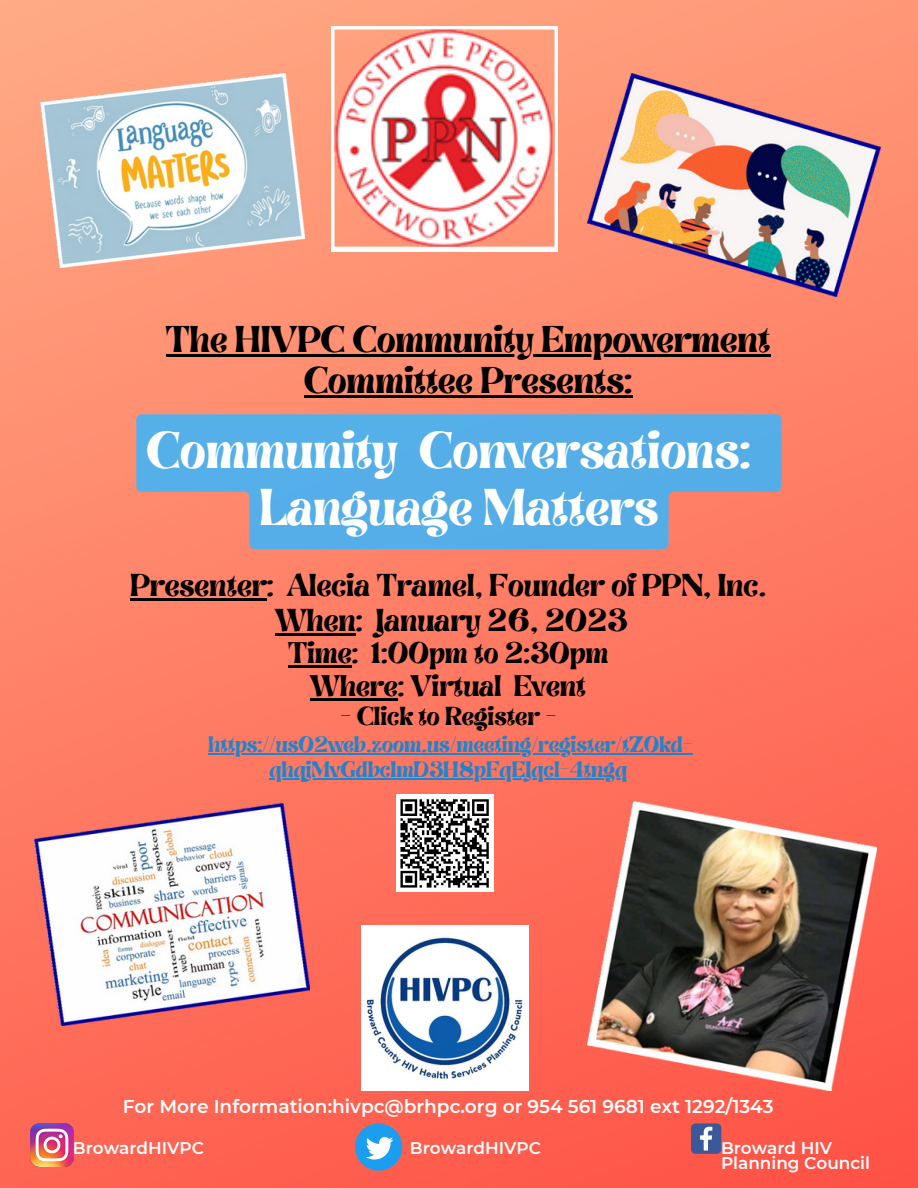
<style>
.page{position:relative;width:918px;height:1188px;background:#fff}
.page>*{position:absolute;margin:0;border:0;box-sizing:border-box;transform-origin:0 0}
.t1{font:41.55px "Brasika Display";color:#fff}
.t2{font:30px/41.7px "Brasika Display";color:#000;text-align:center}
.t3{font:25.5px "Brasika Display";color:#000}
.t4{font:24px "Brasika Display";color:#000}
.t5{font:21px "Brasika Display";color:#000}
.t6{font:600 18.6px "Montserrat";color:#fff}
.t7{font:18px/24.8px "Brasika Display";color:#1f84cd;text-align:center}
.t8{font:600 16.8px/15.1px "Montserrat";color:#fff}
</style>
<div class="page">
<img style="left:0;top:0;width:918px;height:1188px">
<img style="left:40px;top:74px;width:265px;height:193px">
<img style="left:332px;top:26px;width:226px;height:225px">
<img style="left:587px;top:74px;width:294px;height:222px">
<img style="left:361px;top:925px;width:168px;height:166px">
<img style="left:587px;top:801px;width:289px;height:289px">
<img style="left:34px;top:803px;width:276px;height:222px">
<img style="left:31px;top:1123px;width:42px;height:43px">
<svg style="left:355px;top:1123px;width:47px;height:48px;background:#739fce"></svg>
<svg style="left:691px;top:1123px;width:30px;height:31px"></svg>
<div style="left:396px;top:794px;width:98px;height:98px;background:#fff"></div>
<svg style="left:400px;top:799px;width:89px;height:89px"></svg>
<svg style="left:136px;top:414px;width:646px;height:135px;background:#6ea7d4"></svg>
<hr style="left:166px;top:354px;width:604px;height:2px;background:#000">
<hr style="left:304px;top:396px;width:328px;height:2px;background:#000">
<hr style="left:130px;top:598px;width:137px;height:2px;background:#000">
<hr style="left:276px;top:633px;width:80px;height:2px;background:#000">
<hr style="left:288px;top:666px;width:64px;height:2px;background:#000">
<hr style="left:311px;top:698px;width:87px;height:3px;background:#000">
<hr style="left:208px;top:753px;width:485px;height:2px;background:#1f84cd">
<hr style="left:269px;top:778px;width:358px;height:1px;background:#1f84cd">
<p class="t2" style="left:166px;top:319px;width:606px">The HIVPC Community Empowerment<br>Committee Presents:</p>
<p class="t1" style="left:146px;top:418px;width:606px">Community Conversations:</p>
<p class="t1" style="left:259px;top:475px;width:401px">Language Matters</p>
<p class="t3" style="left:130px;top:565px;width:638px">Presenter: Alecia Tramel, Founder of PPN, Inc.</p>
<p class="t3" style="left:276px;top:600px;width:353px">When: January 26, 2023</p>
<p class="t4" style="left:288px;top:635px;width:322px">Time: 1:00pm to 2:30pm</p>
<p class="t4" style="left:311px;top:667px;width:277px">Where: Virtual Event</p>
<p class="t5" style="left:340px;top:700px;width:219px">- Click to Register -</p>
<p class="t7" style="left:208px;top:733px;width:486px">https://us02web.zoom.us/meeting/register/tZ0kd&shy;qhqjMvGdbcImD3H8pFqEJqcl-4tngq</p>
<p class="t6" style="left:123px;top:1095px;width:652px">For More Information:hivpc@brhpc.org or 954 561 9681 ext 1292/1343</p>
<p class="t8" style="left:73px;top:1141px;width:133px">BrowardHIVPC</p>
<p class="t8" style="left:410px;top:1141px;width:133px">BrowardHIVPC</p>
<p class="t8" style="left:721px;top:1141px;width:150px">Broward HIV<br>Planning Council</p>
</div>
